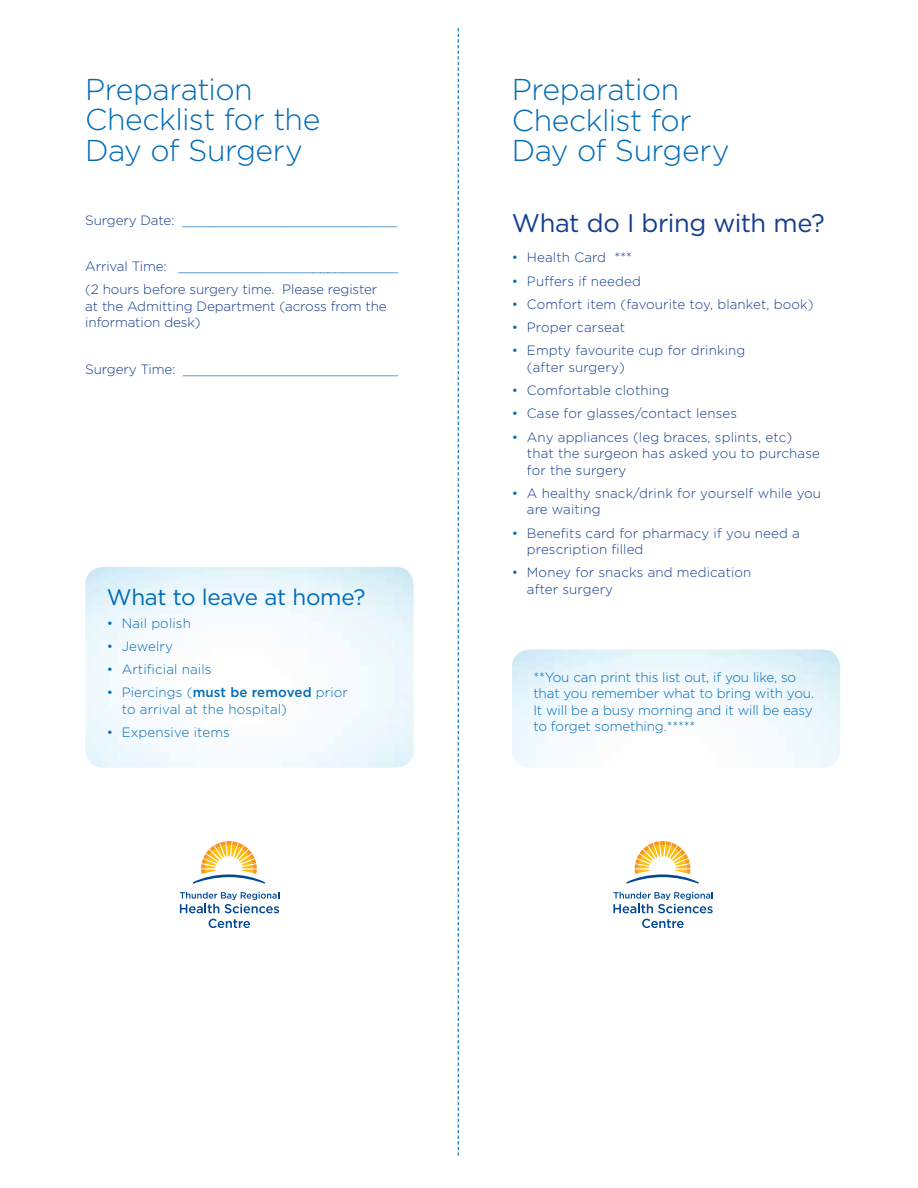
<style>
.page{position:relative;width:918px;height:1188px;background:#fff}
.page>*{position:absolute;margin:0;border:0;box-sizing:border-box;transform-origin:0 0}
.t1{font:300 30.15px/30.8px "Gotham";letter-spacing:-.02em;color:#006bb6}
.t2{font:25.5px "Gotham";letter-spacing:-.015em;color:#133d8d}
.t3{font:22.5px "Gotham";letter-spacing:-.015em;color:#006bb6}
.t4{font:300 13.5px/16.5px "Gotham";letter-spacing:.01em;color:#133d8d}
.t5{font:300 13.5px/16.5px "Gotham";letter-spacing:-.01em;color:#006bb6}
.t6{font:300 13.5px/23.2px "Gotham";letter-spacing:-.01em;color:#133d8d}
.t7{font:300 13.5px/16.5px "Gotham";letter-spacing:.01em;color:#006bb6}
.s1{color:#133d8d}
.s2{color:#006bb6}
.s3{font-weight:500}
</style>
<div class="page">
<svg style="left:458px;top:28px;width:1px;height:1128px"></svg>
<svg style="left:626px;top:841px;width:73px;height:43px"></svg>
<svg style="left:613px;top:892px;width:100px;height:21px"></svg>
<svg style="left:642px;top:919px;width:42px;height:9px"></svg>
<svg style="left:193px;top:841px;width:72px;height:43px"></svg>
<svg style="left:180px;top:892px;width:99px;height:21px"></svg>
<svg style="left:209px;top:919px;width:41px;height:9px"></svg>
<h1 class="t1" style="left:85px;top:73px;width:236px">Preparation<br>Checklist for the<br>Day of Surgery</h1>
<h1 class="t1" style="left:512px;top:73px;width:219px">Preparation<br>Checklist for<br>Day of Surgery</h1>
<p class="t5" style="left:85px;top:211px;width:313px"><span class="s1">Surgery Date:</span> ___________________________</p>
<p class="t6" style="left:85px;top:254px;width:314px">Arrival Time: <span class="s2">____________________________ </span>(2 hours before surgery time. Please register</p>
<p class="t6" style="left:85px;top:297px;width:303px;line-height:16.5px">at the Admitting Department (across from the information desk)</p>
<p class="t5" style="left:85px;top:360px;width:314px"><span class="s1">Surgery Time:</span> ___________________________</p>
<h2 class="t2" style="left:512px;top:209px;width:314px">What do I bring with me?</h2>
<p class="t4" style="left:512px;top:249px;width:122px"><span class="s2">•</span> Health Card ***</p>
<p class="t4" style="left:512px;top:272px;width:130px"><span class="s2">•</span> Puffers if needed</p>
<p class="t4" style="left:512px;top:296px;width:303px"><span class="s2">•</span> Comfort item (favourite toy, blanket, book)</p>
<p class="t4" style="left:512px;top:319px;width:115px"><span class="s2">•</span> Proper carseat</p>
<p class="t4" style="left:527px;top:342px;width:220px;text-indent:-15px"><span class="s2">•</span> Empty favourite cup for drinking (after surgery)</p>
<p class="t4" style="left:512px;top:382px;width:159px"><span class="s2">•</span> Comfortable clothing</p>
<p class="t4" style="left:512px;top:405px;width:227px"><span class="s2">•</span> Case for glasses/contact lenses</p>
<p class="t4" style="left:527px;top:428px;width:295px;text-indent:-15px"><span class="s2">•</span> Any appliances (leg braces, splints, etc) that the surgeon has asked you to purchase for the surgery</p>
<p class="t4" style="left:527px;top:485px;width:296px;text-indent:-15px"><span class="s2">•</span> A healthy snack/drink for yourself while you are waiting</p>
<p class="t4" style="left:527px;top:524px;width:274px;text-indent:-15px"><span class="s2">•</span> Benefits card for pharmacy if you need a prescription filled</p>
<p class="t4" style="left:512px;top:564px;width:241px"><span class="s2">•</span> Money for snacks and medication</p>
<h3 class="t3" style="left:107px;top:584px;width:260px">What to leave at home?</h3>
<p class="t4" style="left:527px;top:581px;width:88px">after surgery</p>
<p class="t7" style="left:107px;top:614px;width:86px">• Nail polish</p>
<p class="t7" style="left:107px;top:637px;width:68px">• Jewelry</p>
<p class="t7" style="left:107px;top:661px;width:106px">• Artificial nails</p>
<p class="t7" style="left:122px;top:684px;width:228px;text-indent:-15px">• Piercings (<span class="s3">must be removed</span> prior to arrival at the hospital)</p>
<p class="t7" style="left:107px;top:724px;width:125px">• Expensive items</p>
<p class="t5" style="left:533px;top:669px;width:282px">**You can print this list out, if you like, so that you remember what to bring with you.<br>It will be a busy morning and it will be easy to forget something.*****</p>
</div>
